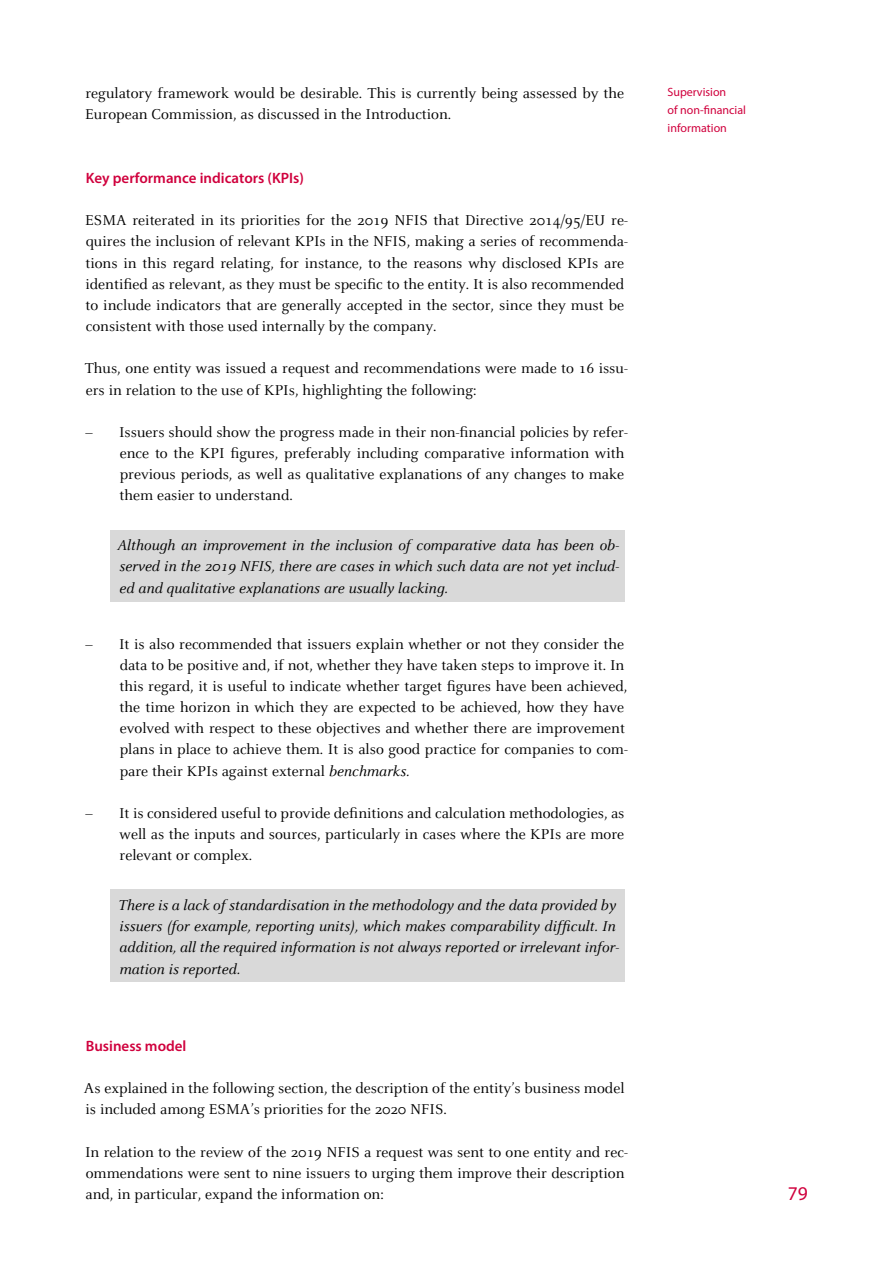
<style>
.page{position:relative;width:893px;height:1263px;background:#fff}
.page>*{position:absolute;margin:0;border:0;box-sizing:border-box;transform-origin:0 0}
.t1{font:19.5px "Myriad Pro";color:#d0003d}
._05-Texto_general{font:15.75px/21.1px "Celeste";color:#000}
._05-Texto_general-2{font:italic 15.75px/21.1px "Celeste";color:#000;text-align:justify}
._03-Titulo03{font:600 15px "Myriad Pro";color:#d0003d}
.t2{font:12px/18px "Myriad Pro";color:#d0003d}
.s1{font-style:italic}
</style>
<div class="page">
<div style="left:111px;top:530px;width:514px;height:71px;background:#d9d9d9"></div>
<div style="left:111px;top:890px;width:514px;height:92px;background:#d9d9d9"></div>
<p class="_05-Texto_general" style="left:85px;top:83px;width:540px">regulatory framework would be desirable. This is currently being assessed by the<br>European Commission, as discussed in the Introduction.</p>
<p class="_03-Titulo03" style="left:86px;top:168px;width:220px">Key performance indicators (KPIs)</p>
<p class="_05-Texto_general" style="left:85px;top:210px;width:544px">ESMA reiterated in its priorities for the 2019 NFIS that Directive 2014/95/EU re&shy;quires the inclusion of relevant KPIs in the NFIS, making a series of recommenda&shy;tions in this regard relating, for instance, to the reasons why disclosed KPIs are identified as relevant, as they must be specific to the entity. It is also recommended to include indicators that are generally accepted in the sector, since they must be consistent with those used internally by the company.</p>
<p class="_05-Texto_general" style="left:85px;top:358px;width:544px">Thus, one entity was issued a request and recommendations were made to 16 issu&shy;ers in relation to the use of KPIs, highlighting the following:</p>
<p class="_05-Texto_general" style="left:119px;top:422px;width:510px;text-indent:-34px">– Issuers should show the progress made in their non-financial policies by refer&shy;ence to the KPI figures, preferably including comparative information with previous periods, as well as qualitative explanations of any changes to make them easier to understand.</p>
<p class="_05-Texto_general-2" style="left:118px;top:535px;width:503px">Although an improvement in the inclusion of comparative data has been ob&shy;served in the 2019 NFIS, there are cases in which such data are not yet includ&shy;ed and qualitative explanations are usually lacking.</p>
<p class="_05-Texto_general" style="left:119px;top:634px;width:510px;text-indent:-34px">– It is also recommended that issuers explain whether or not they consider the data to be positive and, if not, whether they have taken steps to improve it. In this regard, it is useful to indicate whether target figures have been achieved, the time horizon in which they are expected to be achieved, how they have evolved with respect to these objectives and whether there are improvement plans in place to achieve them. It is also good practice for companies to com&shy;pare their KPIs against external <span class="s1">benchmarks.</span></p>
<p class="_05-Texto_general" style="left:119px;top:803px;width:507px;text-align:justify;text-indent:-34px">– It is considered useful to provide definitions and calculation methodologies, as well as the inputs and sources, particularly in cases where the KPIs are more relevant or complex.</p>
<p class="_05-Texto_general-2" style="left:118px;top:895px;width:502px;text-align:left">There is a lack of standardisation in the methodology and the data provided by issuers (for example, reporting units), which makes comparability difficult. In addition, all the required information is not always reported or irrelevant infor&shy;mation is reported.</p>
<p class="_03-Titulo03" style="left:86px;top:1036px;width:102px">Business model</p>
<p class="_05-Texto_general" style="left:84px;top:1078px;width:542px">As explained in the following section, the description of the entity’s business model is included among ESMA’s priorities for the 2020 NFIS.</p>
<p class="_05-Texto_general" style="left:85px;top:1142px;width:544px">In relation to the review of the 2019 NFIS a request was sent to one entity and rec&shy;ommendations were sent to nine issuers to urging them improve their description and, in particular, expand the information on:</p>
<p class="t2" style="left:668px;top:83px;width:80px">Supervision<br>of non-financial information</p>
<p class="t1" style="left:788px;top:1181px;width:22px">79</p>
</div>
